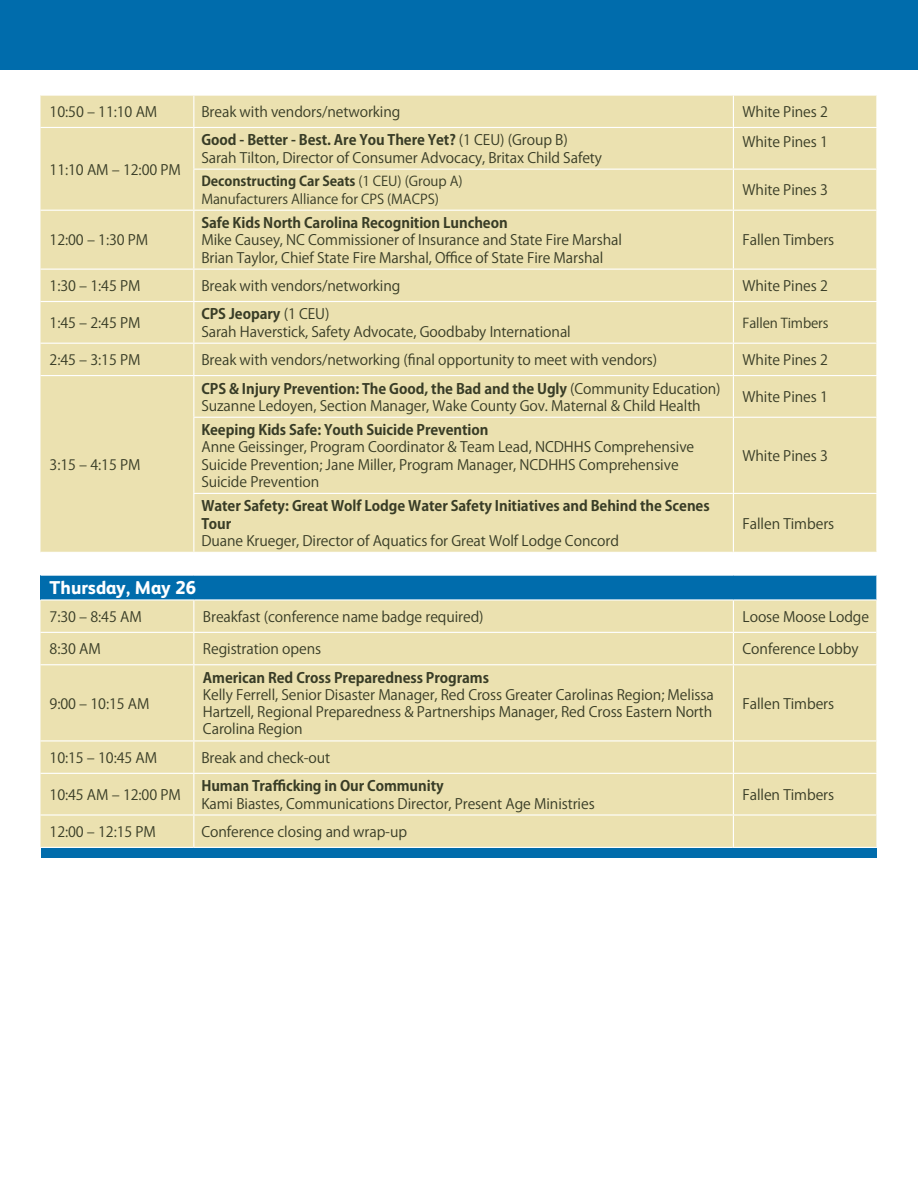
<style>
.page{position:relative;width:918px;height:1188px;background:#fff}
.page>*{position:absolute;margin:0;border:0;box-sizing:border-box;transform-origin:0 0}
.t1{font:800 18.6px "FS Albert";letter-spacing:.005em;color:#fff}
.t2{font:14.25px/17.2px "Koz Go Pr 6 N";letter-spacing:-.005em;color:#383c26}
.t3{font:700 14.25px/17.2px "Koz Go Pr 6 N";letter-spacing:-.005em;color:#383c26}
.t4{font:13.5px/17.2px "Koz Go Pr 6 N";letter-spacing:-.005em;color:#383c26}
.s1{font-weight:700}
</style>
<div class="page">
<div style="left:0;top:0;width:918px;height:69px;background:#006cac"></div>
<div style="left:41px;top:815px;width:835px;height:43px;background:#006cac"></div>
<div style="left:40px;top:575px;width:837px;height:25px;background:#006cac"></div>
<div style="left:40px;top:601px;width:836px;height:246px;background:#ebe1b0"></div>
<svg style="left:876px;top:576px;width:1px;height:23px"></svg>
<hr style="left:194px;top:599px;width:539px;height:2px;background:#fff">
<hr style="left:733px;top:599px;width:144px;height:2px;background:#fff">
<hr style="left:733px;top:601px;width:1px;height:31px;background:#fff">
<hr style="left:733px;top:633px;width:1px;height:31px;background:#fff">
<hr style="left:733px;top:665px;width:1px;height:75px;background:#fff">
<hr style="left:40px;top:575px;width:154px;height:1px;background:#fff">
<hr style="left:194px;top:575px;width:539px;height:1px;background:#fff">
<hr style="left:733px;top:575px;width:144px;height:1px;background:#fff">
<hr style="left:40px;top:599px;width:154px;height:2px;background:#fff">
<hr style="left:193px;top:601px;width:1px;height:31px;background:#fff">
<hr style="left:193px;top:633px;width:1px;height:31px;background:#fff">
<hr style="left:193px;top:665px;width:1px;height:75px;background:#fff">
<hr style="left:193px;top:742px;width:1px;height:31px;background:#fff">
<hr style="left:193px;top:774px;width:1px;height:40px;background:#fff">
<hr style="left:193px;top:816px;width:1px;height:31px;background:#fff">
<hr style="left:40px;top:632px;width:154px;height:1px;background:#fff">
<hr style="left:194px;top:632px;width:539px;height:1px;background:#fff">
<hr style="left:733px;top:632px;width:143px;height:1px;background:#fff">
<hr style="left:40px;top:664px;width:154px;height:1px;background:#fff">
<hr style="left:194px;top:664px;width:539px;height:1px;background:#fff">
<hr style="left:40px;top:740px;width:154px;height:2px;background:#fff">
<hr style="left:194px;top:740px;width:539px;height:2px;background:#fff">
<hr style="left:40px;top:773px;width:154px;height:1px;background:#fff">
<hr style="left:194px;top:773px;width:539px;height:1px;background:#fff">
<hr style="left:40px;top:814px;width:154px;height:2px;background:#fff">
<hr style="left:194px;top:814px;width:539px;height:2px;background:#fff">
<hr style="left:40px;top:847px;width:154px;height:1px;background:#fff">
<hr style="left:194px;top:847px;width:539px;height:1px;background:#fff">
<hr style="left:733px;top:664px;width:144px;height:1px;background:#fff">
<hr style="left:733px;top:740px;width:144px;height:2px;background:#fff">
<hr style="left:733px;top:742px;width:1px;height:31px;background:#fff">
<hr style="left:733px;top:773px;width:144px;height:1px;background:#fff">
<hr style="left:733px;top:774px;width:1px;height:40px;background:#fff">
<hr style="left:733px;top:814px;width:144px;height:2px;background:#fff">
<hr style="left:733px;top:816px;width:1px;height:31px;background:#fff">
<hr style="left:733px;top:847px;width:144px;height:1px;background:#fff">
<div style="left:40px;top:96px;width:836px;height:456px;background:#ebe1b0"></div>
<hr style="left:733px;top:128px;width:1px;height:41px;background:#fff">
<hr style="left:193px;top:96px;width:1px;height:31px;background:#fff">
<hr style="left:193px;top:128px;width:1px;height:41px;background:#fff">
<hr style="left:193px;top:170px;width:1px;height:40px;background:#fff">
<hr style="left:193px;top:211px;width:1px;height:58px;background:#fff">
<hr style="left:193px;top:270px;width:1px;height:31px;background:#fff">
<hr style="left:193px;top:302px;width:1px;height:41px;background:#fff">
<hr style="left:193px;top:344px;width:1px;height:31px;background:#fff">
<hr style="left:193px;top:376px;width:1px;height:41px;background:#fff">
<hr style="left:193px;top:418px;width:1px;height:75px;background:#fff">
<hr style="left:193px;top:494px;width:1px;height:58px;background:#fff">
<hr style="left:40px;top:127px;width:154px;height:1px;background:#fff">
<hr style="left:194px;top:127px;width:539px;height:1px;background:#fff">
<hr style="left:193px;top:169px;width:540px;height:1px;background:#fff">
<hr style="left:40px;top:210px;width:154px;height:1px;background:#fff">
<hr style="left:194px;top:210px;width:539px;height:1px;background:#fff">
<hr style="left:40px;top:269px;width:154px;height:1px;background:#fff">
<hr style="left:194px;top:269px;width:539px;height:1px;background:#fff">
<hr style="left:40px;top:301px;width:154px;height:1px;background:#fff">
<hr style="left:194px;top:301px;width:539px;height:1px;background:#fff">
<hr style="left:40px;top:343px;width:154px;height:1px;background:#fff">
<hr style="left:194px;top:343px;width:539px;height:1px;background:#fff">
<hr style="left:40px;top:375px;width:154px;height:1px;background:#fff">
<hr style="left:194px;top:375px;width:539px;height:1px;background:#fff">
<hr style="left:193px;top:417px;width:540px;height:1px;background:#fff">
<hr style="left:193px;top:493px;width:540px;height:1px;background:#fff">
<hr style="left:733px;top:96px;width:1px;height:31px;background:#fff">
<hr style="left:733px;top:127px;width:144px;height:1px;background:#fff">
<hr style="left:733px;top:169px;width:144px;height:1px;background:#fff">
<hr style="left:733px;top:170px;width:1px;height:40px;background:#fff">
<hr style="left:733px;top:210px;width:144px;height:1px;background:#fff">
<hr style="left:733px;top:211px;width:1px;height:58px;background:#fff">
<hr style="left:733px;top:269px;width:144px;height:1px;background:#fff">
<hr style="left:733px;top:270px;width:1px;height:31px;background:#fff">
<hr style="left:733px;top:301px;width:144px;height:1px;background:#fff">
<hr style="left:733px;top:302px;width:1px;height:41px;background:#fff">
<hr style="left:733px;top:343px;width:144px;height:1px;background:#fff">
<hr style="left:733px;top:344px;width:1px;height:31px;background:#fff">
<hr style="left:733px;top:375px;width:144px;height:1px;background:#fff">
<hr style="left:733px;top:376px;width:1px;height:41px;background:#fff">
<hr style="left:733px;top:417px;width:144px;height:1px;background:#fff">
<hr style="left:733px;top:418px;width:1px;height:75px;background:#fff">
<hr style="left:733px;top:493px;width:144px;height:1px;background:#fff">
<hr style="left:733px;top:494px;width:1px;height:58px;background:#fff">
<p class="t2" style="left:50px;top:103px;width:109px">10:50 – 11:10 AM</p>
<p class="t2" style="left:201px;top:103px;width:201px">Break with vendors/networking</p>
<p class="t2" style="left:743px;top:103px;width:87px">White Pines 2</p>
<p class="t2" style="left:50px;top:161px;width:133px">11:10 AM – 12:00 PM</p>
<p class="t2" style="left:50px;top:232px;width:100px">12:00 – 1:30 PM</p>
<p class="t2" style="left:201px;top:132px;width:402px"><span class="s1">Good - Better - Best. Are You There Yet?</span> (1 CEU) (Group B)<br>Sarah Tilton, Director of Consumer Advocacy, Britax Child Safety</p>
<p class="t2" style="left:743px;top:134px;width:87px">White Pines 1</p>
<p class="t4" style="left:201px;top:173px;width:263px"><span class="s1">Deconstructing Car Seats</span> (1 CEU) (Group A)<br>Manufacturers Alliance for CPS (MACPS)</p>
<p class="t2" style="left:743px;top:182px;width:87px">White Pines 3</p>
<p class="t3" style="left:201px;top:215px;width:308px">Safe Kids North Carolina Recognition Luncheon</p>
<p class="t2" style="left:201px;top:232px;width:422px">Mike Causey, NC Commissioner of Insurance and State Fire Marshal<br>Brian Taylor, Chief State Fire Marshal, Office of State Fire Marshal</p>
<p class="t2" style="left:743px;top:232px;width:93px">Fallen Timbers</p>
<p class="t2" style="left:50px;top:277px;width:92px">1:30 – 1:45 PM</p>
<p class="t2" style="left:201px;top:277px;width:201px">Break with vendors/networking</p>
<p class="t2" style="left:743px;top:277px;width:87px">White Pines 2</p>
<p class="t2" style="left:50px;top:315px;width:92px">1:45 – 2:45 PM</p>
<p class="t2" style="left:201px;top:306px;width:371px"><span class="s1">CPS Jeopary</span> (1 CEU)<br>Sarah Haverstick, Safety Advocate, Goodbaby International</p>
<p class="t4" style="left:743px;top:314px;width:88px">Fallen Timbers</p>
<p class="t2" style="left:50px;top:352px;width:92px">2:45 – 3:15 PM</p>
<p class="t2" style="left:201px;top:352px;width:457px">Break with vendors/networking (final opportunity to meet with vendors)</p>
<p class="t2" style="left:743px;top:352px;width:87px">White Pines 2</p>
<p class="t2" style="left:50px;top:456px;width:92px">3:15 – 4:15 PM</p>
<p class="t2" style="left:201px;top:380px;width:521px"><span class="s1">CPS &amp; Injury Prevention: The Good, the Bad and the Ugly</span> (Community Education)<br>Suzanne Ledoyen, Section Manager, Wake County Gov. Maternal &amp; Child Health</p>
<p class="t2" style="left:743px;top:389px;width:87px">White Pines 1</p>
<p class="t3" style="left:201px;top:422px;width:289px">Keeping Kids Safe: Youth Suicide Prevention</p>
<p class="t2" style="left:201px;top:439px;width:494px">Anne Geissinger, Program Coordinator &amp; Team Lead, NCDHHS Comprehensive<br>Suicide Prevention; Jane Miller, Program Manager, NCDHHS Comprehensive<br>Suicide Prevention</p>
<p class="t2" style="left:743px;top:448px;width:87px">White Pines 3</p>
<p class="t3" style="left:201px;top:498px;width:510px">Water Safety: Great Wolf Lodge Water Safety Initiatives and Behind the Scenes<br>Tour</p>
<p class="t2" style="left:201px;top:532px;width:419px">Duane Krueger, Director of Aquatics for Great Wolf Lodge Concord</p>
<p class="t2" style="left:743px;top:515px;width:93px">Fallen Timbers</p>
<h1 class="t1" style="left:50px;top:574px;width:148px">Thursday, May 26</h1>
<p class="t2" style="left:50px;top:608px;width:94px">7:30 – 8:45 AM</p>
<p class="t2" style="left:203px;top:608px;width:282px">Breakfast (conference name badge required)</p>
<p class="t2" style="left:743px;top:608px;width:128px">Loose Moose Lodge</p>
<p class="t2" style="left:50px;top:641px;width:53px">8:30 AM</p>
<p class="t2" style="left:203px;top:641px;width:120px">Registration opens</p>
<p class="t2" style="left:743px;top:641px;width:117px">Conference Lobby</p>
<p class="t2" style="left:50px;top:695px;width:101px">9:00 – 10:15 AM</p>
<p class="t3" style="left:203px;top:669px;width:288px">American Red Cross Preparedness Programs</p>
<p class="t2" style="left:203px;top:686px;width:512px;text-align:justify">Kelly Ferrell, Senior Disaster Manager, Red Cross Greater Carolinas Region; Melissa Hartzell, Regional Preparedness &amp; Partnerships Manager, Red Cross Eastern North Carolina Region</p>
<p class="t2" style="left:743px;top:695px;width:93px">Fallen Timbers</p>
<p class="t2" style="left:50px;top:749px;width:109px">10:15 – 10:45 AM</p>
<p class="t2" style="left:201px;top:749px;width:130px">Break and check-out</p>
<p class="t2" style="left:50px;top:786px;width:133px">10:45 AM – 12:00 PM</p>
<p class="t3" style="left:201px;top:778px;width:244px">Human Trafficking in Our Community</p>
<p class="t2" style="left:201px;top:795px;width:395px">Kami Biastes, Communications Director, Present Age Ministries</p>
<p class="t2" style="left:50px;top:823px;width:108px">12:00 – 12:15 PM</p>
<p class="t2" style="left:201px;top:823px;width:207px">Conference closing and wrap-up</p>
<p class="t2" style="left:743px;top:786px;width:93px">Fallen Timbers</p>
</div>
